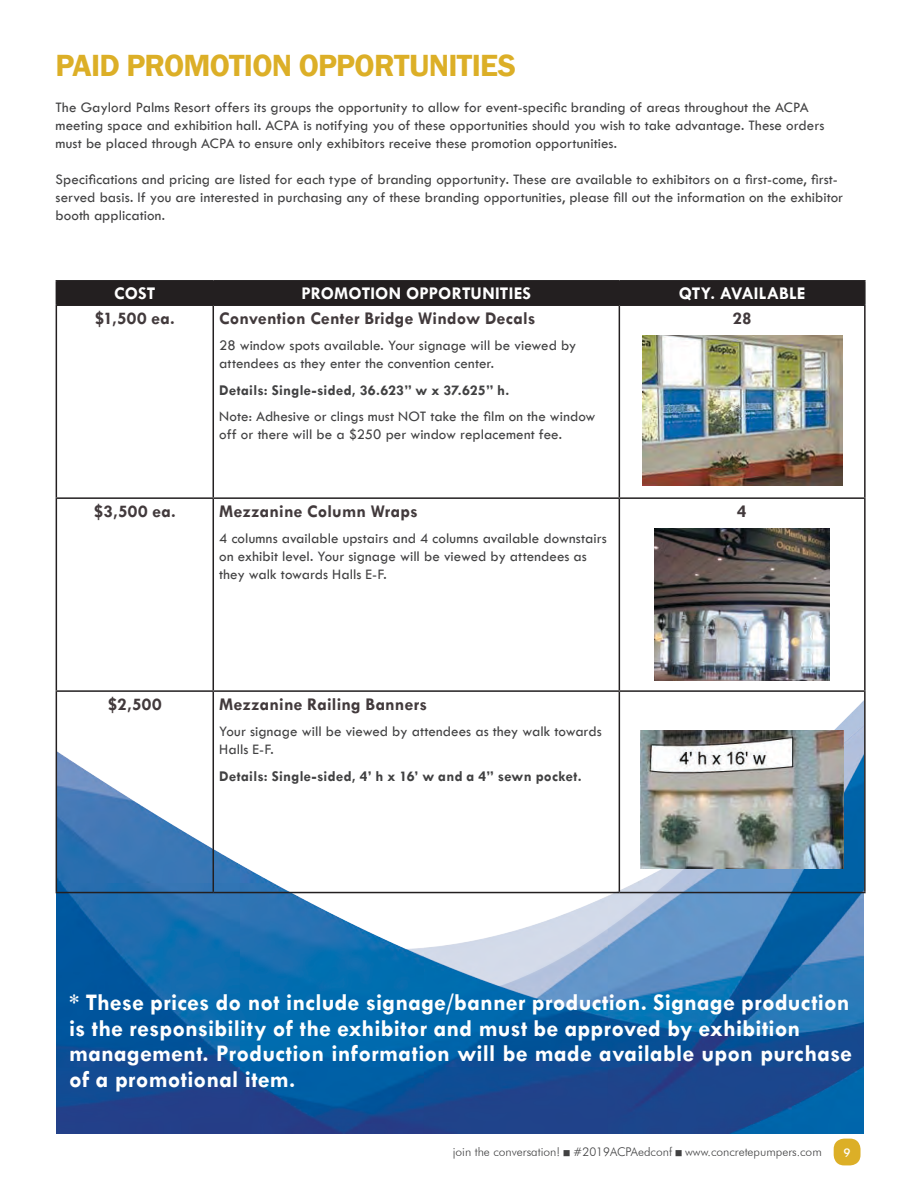
<style>
.page{position:relative;width:918px;height:1188px;background:#fff}
.page>*{position:absolute;margin:0;border:0;box-sizing:border-box;transform-origin:0 0}
.t1{font:600 31.5px "Franklin Gothic";letter-spacing:-.025em;color:#dcaf27}
.t2{font:700 24px/25.5px "Tw Cen";letter-spacing:.01em;color:#fff}
.t3{font:700 18px "Tw Cen";letter-spacing:.01em;color:#423a3c}
.t4{font:700 18px "Tw Cen";letter-spacing:.005em;color:#fff}
.t5{font:15px/18px "Tw Cen";color:#414142}
.t6{font:700 15px "Tw Cen";letter-spacing:.015em;color:#414142}
.t7{font:300 12px "Futura BT";color:#414142}
.t8{font:500 12px "Futura BT";color:#fff}
</style>
<div class="page">
<div style="left:834px;top:1139px;width:27px;height:26px;background:#dcaf27;border-radius:11px"></div>
<img style="left:56px;top:699px;width:808px;height:434px">
<hr style="left:56px;top:280px;width:157px;height:2px;background:#231f20">
<hr style="left:213px;top:280px;width:406px;height:2px;background:#231f20">
<hr style="left:619px;top:280px;width:247px;height:2px;background:#231f20">
<div style="left:56px;top:281px;width:808px;height:23px;background:#231f20"></div>
<hr style="left:864px;top:282px;width:2px;height:22px;background:#231f20">
<hr style="left:56px;top:304px;width:157px;height:2px;background:#231f20">
<hr style="left:56px;top:306px;width:1px;height:191px;background:#231f20">
<hr style="left:213px;top:304px;width:406px;height:2px;background:#231f20">
<hr style="left:213px;top:306px;width:1px;height:191px;background:#231f20">
<hr style="left:619px;top:304px;width:247px;height:2px;background:#231f20">
<hr style="left:619px;top:306px;width:1px;height:191px;background:#231f20">
<hr style="left:864px;top:306px;width:2px;height:191px;background:#231f20">
<hr style="left:56px;top:497px;width:157px;height:2px;background:#231f20">
<hr style="left:56px;top:499px;width:1px;height:191px;background:#231f20">
<hr style="left:213px;top:497px;width:406px;height:2px;background:#231f20">
<hr style="left:213px;top:499px;width:1px;height:191px;background:#231f20">
<hr style="left:619px;top:497px;width:247px;height:2px;background:#231f20">
<hr style="left:619px;top:499px;width:1px;height:191px;background:#231f20">
<hr style="left:864px;top:499px;width:2px;height:191px;background:#231f20">
<hr style="left:56px;top:690px;width:157px;height:2px;background:#231f20">
<hr style="left:56px;top:692px;width:1px;height:200px;background:#231f20">
<hr style="left:213px;top:690px;width:406px;height:2px;background:#231f20">
<hr style="left:213px;top:692px;width:1px;height:200px;background:#231f20">
<hr style="left:619px;top:690px;width:247px;height:2px;background:#231f20">
<hr style="left:619px;top:692px;width:1px;height:200px;background:#231f20">
<hr style="left:864px;top:692px;width:2px;height:200px;background:#231f20">
<hr style="left:56px;top:892px;width:157px;height:1px;background:#231f20">
<hr style="left:213px;top:892px;width:406px;height:1px;background:#231f20">
<hr style="left:619px;top:892px;width:247px;height:1px;background:#231f20">
<img style="left:642px;top:336px;width:200px;height:150px">
<img style="left:654px;top:528px;width:176px;height:152px">
<img style="left:640px;top:730px;width:204px;height:139px">
<h1 class="t1" style="left:56px;top:46px;width:462px">PAID PROMOTION OPPORTUNITIES</h1>
<p class="t5" style="left:56px;top:98px;width:770px">The Gaylord Palms Resort offers its groups the opportunity to allow for event-specific branding of areas throughout the ACPA meeting space and exhibition hall. ACPA is notifying you of these opportunities should you wish to take advantage. These orders must be placed through ACPA to ensure only exhibitors receive these promotion opportunities.</p>
<p class="t5" style="left:56px;top:170px;width:789px">Specifications and pricing are listed for each type of branding opportunity. These are available to exhibitors on a first-come, first&shy;served basis. If you are interested in purchasing any of these branding opportunities, please fill out the information on the exhibitor booth application.</p>
<p class="t4" style="left:114px;top:283px;width:43px">COST</p>
<p class="t4" style="left:301px;top:283px;width:231px">PROMOTION OPPORTUNITIES</p>
<p class="t4" style="left:679px;top:283px;width:128px">QTY. AVAILABLE</p>
<p class="t3" style="left:95px;top:307px;width:82px">$1,500 ea.</p>
<p class="t3" style="left:219px;top:307px;width:318px">Convention Center Bridge Window Decals</p>
<p class="t5" style="left:219px;top:336px;width:359px">28 window spots available. Your signage will be viewed by attendees as they enter the convention center.</p>
<p class="t6" style="left:219px;top:381px;width:292px">Details: Single-sided, 36.623” w x 37.625” h.</p>
<p class="t5" style="left:219px;top:407px;width:378px">Note: Adhesive or clings must NOT take the film on the window off or there will be a $250 per window replacement fee.</p>
<p class="t3" style="left:732px;top:307px;width:21px">28</p>
<p class="t3" style="left:94px;top:500px;width:83px">$3,500 ea.</p>
<p class="t3" style="left:219px;top:500px;width:200px">Mezzanine Column Wraps</p>
<p class="t5" style="left:219px;top:529px;width:389px">4 columns available upstairs and 4 columns available downstairs on exhibit level. Your signage will be viewed by attendees as they walk towards Halls E-F.</p>
<p class="t3" style="left:108px;top:693px;width:55px">$2,500</p>
<p class="t3" style="left:219px;top:693px;width:209px">Mezzanine Railing Banners</p>
<p class="t5" style="left:219px;top:722px;width:384px">Your signage will be viewed by attendees as they walk towards<br>Halls E-F.</p>
<p class="t6" style="left:219px;top:767px;width:364px">Details: Single-sided, 4’ h x 16’ w and a 4” sewn pocket.</p>
<p class="t3" style="left:737px;top:500px;width:11px">4</p>
<p class="t2" style="left:69px;top:989px;width:785px">* These prices do not include signage/banner production. Signage production is the responsibility of the exhibitor and must be approved by exhibition management. Production information will be made available upon purchase of a promotional item.</p>
<p class="t7" style="left:453px;top:1145px;width:370px">join the conversation! ■ #2019ACPAedconf ■ www.concretepumpers.com</p>
<p class="t8" style="left:844px;top:1145px;width:9px">9</p>
</div>
